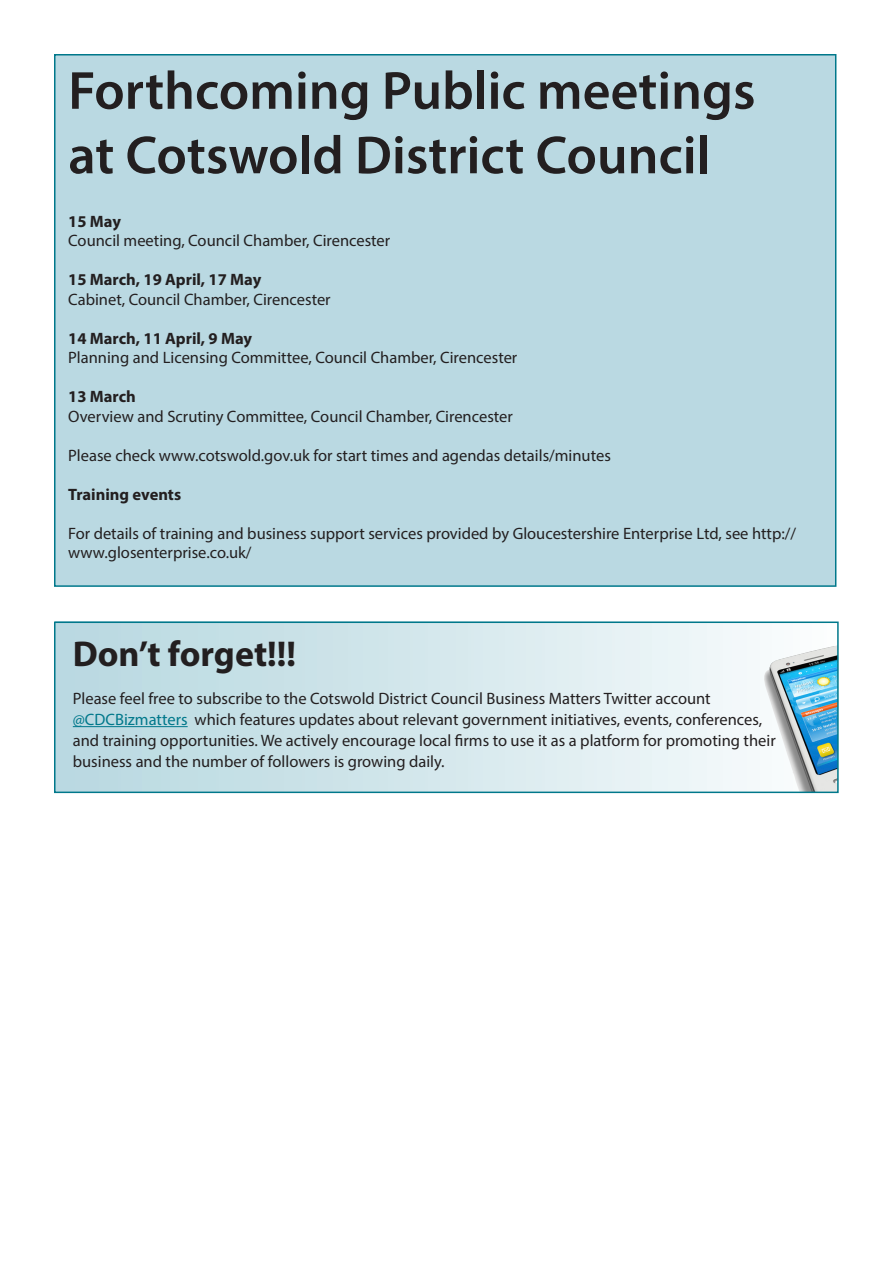
<style>
.page{position:relative;width:893px;height:1263px;background:#fff}
.page>*{position:absolute;margin:0;border:0;box-sizing:border-box;transform-origin:0 0}
.t1{font:600 54px "Myriad Pro";color:#231f20}
.t2{font:700 36px "Myriad Pro";color:#231f20}
.t3{font:16.5px/19.5px "Myriad Pro";color:#231f20}
.t4{font:700 16.5px "Myriad Pro";color:#231f20}
.s1{color:#00788b}
</style>
<div class="page">
<div style="left:55px;top:55px;width:781px;height:531px;background:#bad9e2"></div>
<div style="left:56px;top:622px;width:783px;height:171px;background:linear-gradient(to right,#b5d7df,#fafcfd)"></div>
<hr style="left:73px;top:726px;width:115px;height:1px;background:#00788b">
<img style="left:759px;top:645px;width:77px;height:145px">
<div style="left:54px;top:621px;width:785px;height:172px;border:2px solid #00788b"></div>
<p class="t1" style="left:68px;top:56px;width:689px">Forthcoming Public meetings</p>
<p class="t1" style="left:68px;top:121px;width:644px">at Cotswold District Council</p>
<p class="t4" style="left:68px;top:210px;width:54px">15 May</p>
<p class="t3" style="left:68px;top:230px;width:324px">Council meeting, Council Chamber, Cirencester</p>
<p class="t4" style="left:68px;top:269px;width:195px">15 March, 19 April, 17 May</p>
<p class="t3" style="left:68px;top:289px;width:264px">Cabinet, Council Chamber, Cirencester</p>
<p class="t4" style="left:68px;top:327px;width:185px">14 March, 11 April, 9 May</p>
<p class="t3" style="left:68px;top:347px;width:451px">Planning and Licensing Committee, Council Chamber, Cirencester</p>
<p class="t4" style="left:68px;top:386px;width:69px">13 March</p>
<p class="t3" style="left:68px;top:406px;width:446px">Overview and Scrutiny Committee, Council Chamber, Cirencester</p>
<p class="t3" style="left:68px;top:445px;width:544px">Please check www.cotswold.gov.uk for start times and agendas details/minutes</p>
<p class="t4" style="left:68px;top:483px;width:114px">Training events</p>
<p class="t3" style="left:68px;top:523px;width:729px">For details of training and business support services provided by Gloucestershire Enterprise Ltd, see http:// www.glosenterprise.co.uk/</p>
<p class="t2" style="left:73px;top:630px;width:225px">Don’t forget!!!</p>
<p class="t3" style="left:73px;top:688px;width:639px">Please feel free to subscribe to the Cotswold District Council Business Matters Twitter account</p>
<p class="t3" style="left:73px;top:709px;width:691px"><span class="s1">@CDCBizmatters</span> which features updates about relevant government initiatives, events, conferences,</p>
<p class="t3" style="left:73px;top:730px;width:704px;line-height:21px">and training opportunities. We actively encourage local firms to use it as a platform for promoting their business and the number of followers is growing daily.</p>
</div>
